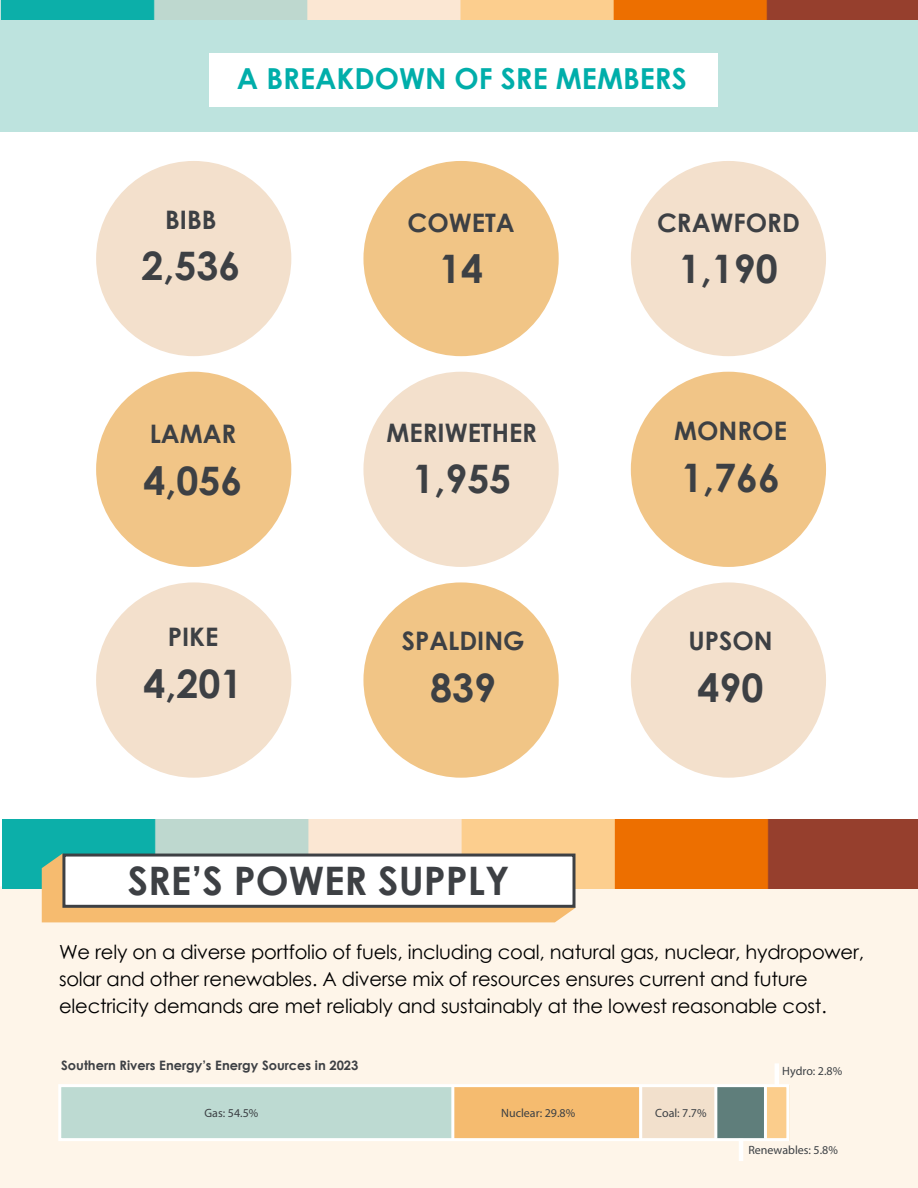
<style>
.page{position:relative;width:918px;height:1188px;background:#fff}
.page>*{position:absolute;margin:0;border:0;box-sizing:border-box;transform-origin:0 0}
.t1{font:700 39.3px "Century Gothic";color:#3d4044}
.t2{font:700 28.95px "Century Gothic";color:#00aeaa}
.t3{font:700 25.5px "Century Gothic";color:#3d4044}
.t4{font:19.5px/27px "Century Gothic";letter-spacing:-.01em;color:#000}
.t5{font:700 12.9px "Century Gothic";color:#3d4044}
.t6{font:12px "Myriad Pro";color:#3c4044}
</style>
<div class="page">
<div style="left:0;top:886px;width:918px;height:302px;background:#fef5e9"></div>
<div style="left:0;top:0;width:918px;height:131px;background:#b8e1dc"></div>
<div style="left:209px;top:53px;width:509px;height:54px;background:#fff"></div>
<div style="left:631px;top:372px;width:195px;height:195px;background:#f1c587;border-radius:50%"></div>
<div style="left:631px;top:582px;width:195px;height:196px;background:#f3e0cc;border-radius:50%"></div>
<div style="left:363px;top:582px;width:196px;height:196px;background:#f1c586;border-radius:50%"></div>
<div style="left:363px;top:372px;width:196px;height:195px;background:#f3e0cc;border-radius:50%"></div>
<div style="left:96px;top:372px;width:195px;height:195px;background:#f1c587;border-radius:50%"></div>
<div style="left:96px;top:582px;width:195px;height:196px;background:#f3e0cc;border-radius:50%"></div>
<div style="left:631px;top:161px;width:195px;height:195px;background:#f3e0cc;border-radius:50%"></div>
<div style="left:363px;top:161px;width:196px;height:195px;background:#f1c586;border-radius:50%"></div>
<div style="left:96px;top:161px;width:195px;height:195px;background:#f3e0cc;border-radius:50%"></div>
<img style="left:3px;top:820px;width:915px;height:68px">
<div style="left:42px;top:854px;width:534px;height:68px;background:#f6bb6f"></div>
<div style="left:62px;top:854px;width:514px;height:54px;background:#fff;border:3px solid #3d4044"></div>
<img style="left:1px;top:0;width:917px;height:19px">
<div style="left:716px;top:1086px;width:50px;height:53px;background:#5f7e7b"></div>
<div style="left:639px;top:1086px;width:75px;height:54px;background:#f2e0cc"></div>
<div style="left:454px;top:1085px;width:185px;height:54px;background:#f5bb6f"></div>
<div style="left:60px;top:1086px;width:392px;height:54px;background:#bddad2"></div>
<div style="left:766px;top:1085px;width:23px;height:56px;background:#fbcd8c"></div>
<hr style="left:775px;top:1063px;width:4px;height:23px;background:#fff">
<hr style="left:739px;top:1139px;width:4px;height:22px;background:#fff">
<hr style="left:714px;top:1085px;width:3px;height:54px;background:#fff">
<hr style="left:639px;top:1086px;width:3px;height:53px;background:#fff">
<hr style="left:764px;top:1086px;width:3px;height:53px;background:#fff">
<hr style="left:451px;top:1086px;width:3px;height:53px;background:#fff">
<div style="left:58px;top:1084px;width:731px;height:57px;border:3px solid #fff"></div>
<h2 class="t2" style="left:237px;top:57px;width:451px">A BREAKDOWN OF SRE MEMBERS</h2>
<h3 class="t3" style="left:165px;top:200px;width:53px">BIBB</h3>
<h1 class="t1" style="left:141px;top:236px;width:100px">2,536</h1>
<h3 class="t3" style="left:150px;top:415px;width:88px">LAMAR</h3>
<h1 class="t1" style="left:144px;top:451px;width:100px">4,056</h1>
<h3 class="t3" style="left:168px;top:617px;width:52px">PIKE</h3>
<h1 class="t1" style="left:144px;top:653px;width:100px">4,201</h1>
<h3 class="t3" style="left:408px;top:203px;width:109px">COWETA</h3>
<h1 class="t1" style="left:439px;top:239px;width:45px">14</h1>
<h3 class="t3" style="left:387px;top:413px;width:152px">MERIWETHER</h3>
<h1 class="t1" style="left:412px;top:449px;width:100px">1,955</h1>
<h3 class="t3" style="left:402px;top:622px;width:124px">SPALDING</h3>
<h1 class="t1" style="left:430px;top:658px;width:67px">839</h1>
<h1 class="t1" style="left:128px;top:851px;width:383px">SRE’S POWER SUPPLY</h1>
<h3 class="t3" style="left:657px;top:203px;width:144px">CRAWFORD</h3>
<h1 class="t1" style="left:679px;top:239px;width:100px">1,190</h1>
<h3 class="t3" style="left:674px;top:412px;width:114px">MONROE</h3>
<h1 class="t1" style="left:681px;top:448px;width:100px">1,766</h1>
<h3 class="t3" style="left:689px;top:622px;width:86px">UPSON</h3>
<h1 class="t1" style="left:698px;top:658px;width:67px">490</h1>
<p class="t4" style="left:59px;top:938px;width:807px">We rely on a diverse portfolio of fuels, including coal, natural gas, nuclear, hydropower, solar and other renewables. A diverse mix of resources ensures current and future electricity demands are met reliably and sustainably at the lowest reasonable cost.</p>
<p class="t5" style="left:61px;top:1056px;width:299px">Southern Rivers Energy’s Energy Sources in 2023</p>
<p class="t6" style="left:204px;top:1105px;width:55px">Gas: 54.5%</p>
<p class="t6" style="left:501px;top:1105px;width:76px">Nuclear: 29.8%</p>
<p class="t6" style="left:655px;top:1106px;width:53px">Coal: 7.7%</p>
<p class="t6" style="left:782px;top:1064px;width:61px">Hydro: 2.8%</p>
<p class="t6" style="left:748px;top:1142px;width:91px">Renewables: 5.8%</p>
</div>
